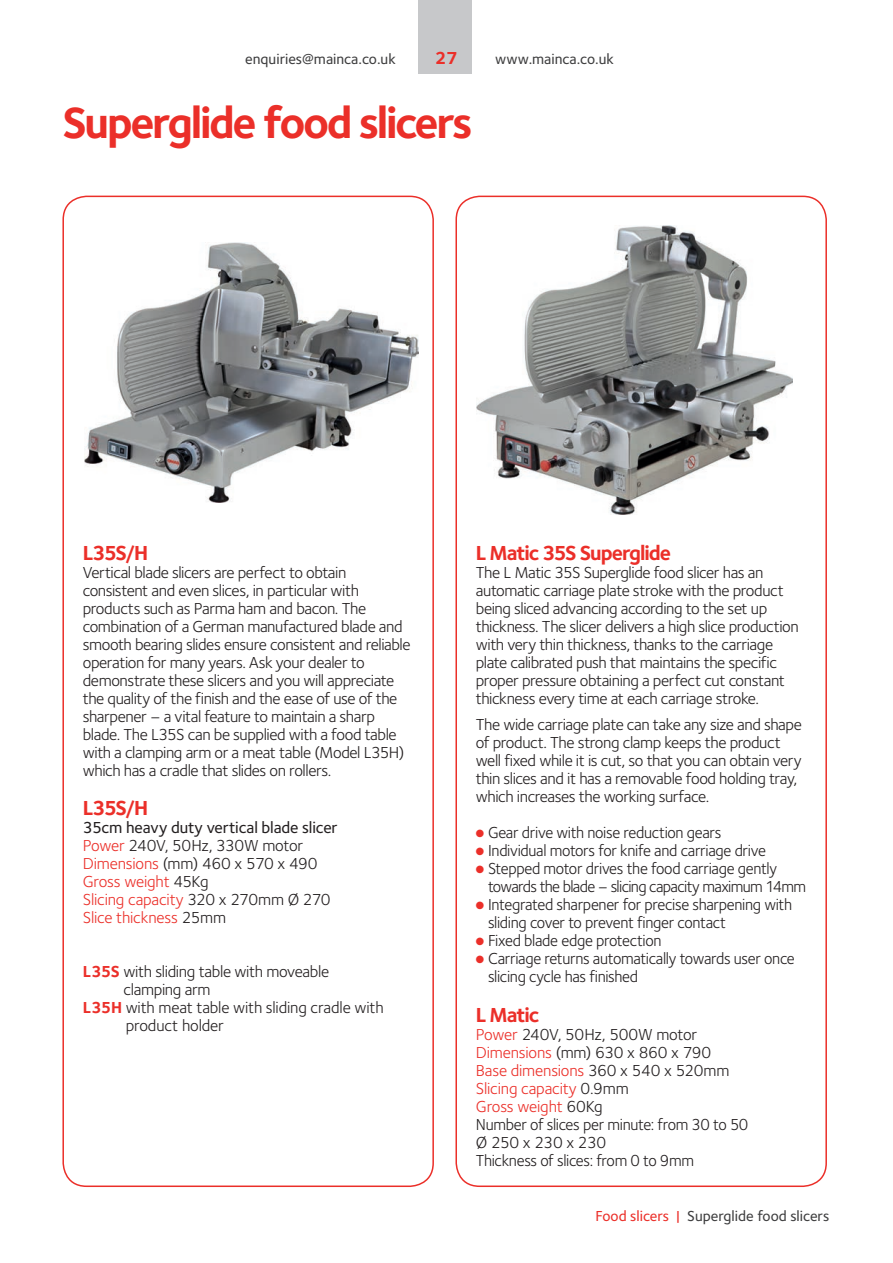
<style>
.page{position:relative;width:893px;height:1263px;background:#fff}
.page>*{position:absolute;margin:0;border:0;box-sizing:border-box;transform-origin:0 0}
.t1{font:700 45px "Foundry Sterling";letter-spacing:-.055em;color:#eb2f29}
.t2{font:700 21px "Foundry Sterling";letter-spacing:-.05em;color:#eb2f29}
.t3{font:700 18px "Foundry Sterling";color:#eb2f29}
.t4{font:16.5px/18px "Foundry Sterling";letter-spacing:-.025em;color:#231f20}
.t5{font:16.5px/18px "Foundry Sterling";letter-spacing:-.015em;color:#eb2f29}
.t6{font:500 15px "Foundry Sterling";color:#3e3e3f}
.s1{font-weight:500;color:#231f20}
.s2{color:#231f20}
.s3{font-weight:700;color:#eb2f29}
.s4{color:#eb2f29}
</style>
<div class="page">
<div style="left:419px;top:0;width:53px;height:74px;background:#c7c8ca"></div>
<div style="left:62px;top:196px;width:372px;height:991px;border:2px solid #eb2f29;border-radius:23px"></div>
<div style="left:455px;top:196px;width:372px;height:991px;border:2px solid #eb2f29;border-radius:23px"></div>
<img style="left:476px;top:225px;width:317px;height:290px">
<img style="left:84px;top:243px;width:334px;height:259px">
<p class="t6" style="left:245px;top:48px;width:152px">enquiries@mainca.co.uk</p>
<p class="t3" style="left:435px;top:45px;width:25px">27</p>
<p class="t6" style="left:495px;top:48px;width:120px">www.mainca.co.uk</p>
<h1 class="t1" style="left:62px;top:91px;width:412px">Superglide food slicers</h1>
<p class="t2" style="left:83px;top:538px;width:67px">L35S/H</p>
<p class="t4" style="left:83px;top:562px;width:329px">Vertical blade slicers are perfect to obtain consistent and even slices, in particular with products such as Parma ham and bacon. The combination of a German manufactured blade and smooth bearing slides ensure consistent and reliable operation for many years. Ask your dealer to demonstrate these slicers and you will appreciate the quality of the finish and the ease of use of the sharpener – a vital feature to maintain a sharp blade. The L35S can be supplied with a food table with a clamping arm or a meat table (Model L35H) which has a cradle that slides on rollers.</p>
<p class="t2" style="left:83px;top:793px;width:67px">L35S/H</p>
<p class="t5" style="left:83px;top:818px;width:257px"><span class="s1">35cm heavy duty vertical blade slicer<br></span>Power <span class="s2">240V, 50Hz, 330W motor<br></span>Dimensions <span class="s2">(mm) 460 x 570 x 490<br></span>Gross weight <span class="s2">45Kg<br></span>Slicing capacity <span class="s2">320 x 270mm Ø 270<br></span>Slice thickness <span class="s2">25mm</span></p>
<p class="t4" style="left:83px;top:962px;width:248px"><span class="s3">L35S</span> with sliding table with moveable</p>
<p class="t4" style="left:124px;top:980px;width:89px">clamping arm</p>
<p class="t4" style="left:83px;top:998px;width:302px"><span class="s3">L35H</span> with meat table with sliding cradle with</p>
<p class="t4" style="left:126px;top:1016px;width:100px">product holder</p>
<p class="t2" style="left:476px;top:538px;width:197px">L Matic 35S Superglide</p>
<p class="t4" style="left:476px;top:562px;width:324px">The L Matic 35S Superglide food slicer has an automatic carriage plate stroke with the product being sliced advancing according to the set up thickness. The slicer delivers a high slice production with very thin thickness, thanks to the carriage plate calibrated push that maintains the specific proper pressure obtaining a perfect cut constant thickness every time at each carriage stroke.</p>
<p class="t4" style="left:476px;top:715px;width:327px">The wide carriage plate can take any size and shape of product. The strong clamp keeps the product well fixed while it is cut, so that you can obtain very thin slices and it has a removable food holding tray, which increases the working surface.</p>
<p class="t4" style="left:476px;top:823px;width:247px"><span class="s4">●</span> Gear drive with noise reduction gears</p>
<p class="t4" style="left:476px;top:841px;width:292px"><span class="s4">●</span> Individual motors for knife and carriage drive</p>
<p class="t4" style="left:488px;top:859px;width:320px;text-indent:-12px"><span class="s4">●</span> Stepped motor drives the food carriage gently towards the blade – slicing capacity maximum 14mm</p>
<p class="t4" style="left:488px;top:895px;width:306px;text-indent:-12px"><span class="s4">●</span> Integrated sharpener for precise sharpening with sliding cover to prevent finger contact</p>
<p class="t4" style="left:476px;top:931px;width:187px"><span class="s4">●</span> Fixed blade edge protection</p>
<p class="t4" style="left:488px;top:949px;width:308px;text-indent:-12px"><span class="s4">●</span> Carriage returns automatically towards user once slicing cycle has finished</p>
<p class="t2" style="left:476px;top:1000px;width:65px">L Matic</p>
<p class="t4" style="left:476px;top:1025px;width:274px"><span class="s4">Power</span> 240V, 50Hz, 500W motor<br><span class="s4">Dimensions</span> (mm) 630 x 860 x 790<br><span class="s4">Base dimensions</span> 360 x 540 x 520mm<br><span class="s4">Slicing capacity</span> 0.9mm<br><span class="s4">Gross weight</span> 60Kg<br>Number of slices per minute: from 30 to 50<br>Ø 250 x 230 x 230<br>Thickness of slices: from 0 to 9mm</p>
<p class="t6" style="left:595px;top:1206px;width:235px"><span class="s4">Food slicers |</span> Superglide food slicers</p>
</div>
